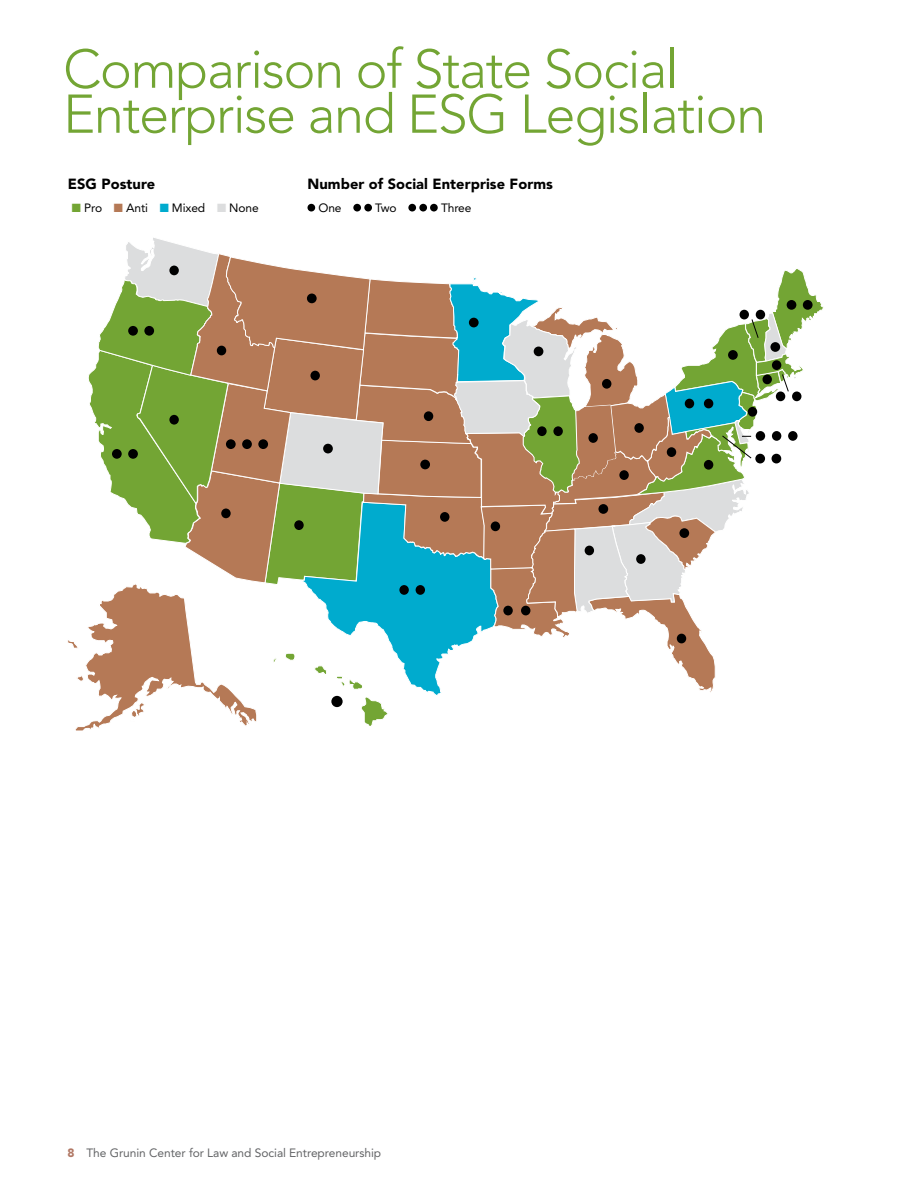
<style>
.page{position:relative;width:918px;height:1188px;background:#fff}
.page>*{position:absolute;margin:0;border:0;box-sizing:border-box;transform-origin:0 0}
.Text_No_Indent{font:300 54px/45px "Avenir LT Std";letter-spacing:-.025em;color:#73a534}
.H4_Bold_Head_inText{font:900 14.7px "Avenir LT Std";letter-spacing:.005em;color:#000}
.t1{font:12px "Avenir LT Std";letter-spacing:-.005em;color:#636466}
.H4_Bold_Head_inText-2{font:12px "Avenir LT Std";letter-spacing:-.01em;color:#000}
.s1{color:#73a534}
.s2{color:#b57956}
.s3{color:#00abce}
.s4{color:#dcddde}
.s5{font-weight:900;color:#b17865}
</style>
<div class="page">
<svg style="left:67px;top:203px;width:757px;height:528px"></svg>
<p class="Text_No_Indent" style="left:63px;top:47px;width:705px">Comparison of State Social<br>Enterprise and ESG Legislation</p>
<p class="H4_Bold_Head_inText" style="left:68px;top:175px;width:89px">ESG Posture</p>
<p class="H4_Bold_Head_inText" style="left:307px;top:175px;width:247px">Number of Social Enterprise Forms</p>
<p class="H4_Bold_Head_inText-2" style="left:72px;top:200px;width:188px"><span class="s1">■</span> Pro <span class="s2">■</span> Anti <span class="s3">■</span> Mixed <span class="s4">■</span> None</p>
<p class="H4_Bold_Head_inText-2" style="left:318px;top:200px;width:25px">One</p>
<p class="H4_Bold_Head_inText-2" style="left:375px;top:200px;width:23px">Two</p>
<p class="H4_Bold_Head_inText-2" style="left:441px;top:200px;width:32px">Three</p>
<p class="t1" style="left:68px;top:1145px;width:315px"><span class="s5">8</span> The Grunin Center for Law and Social Entrepreneurship</p>
</div>
